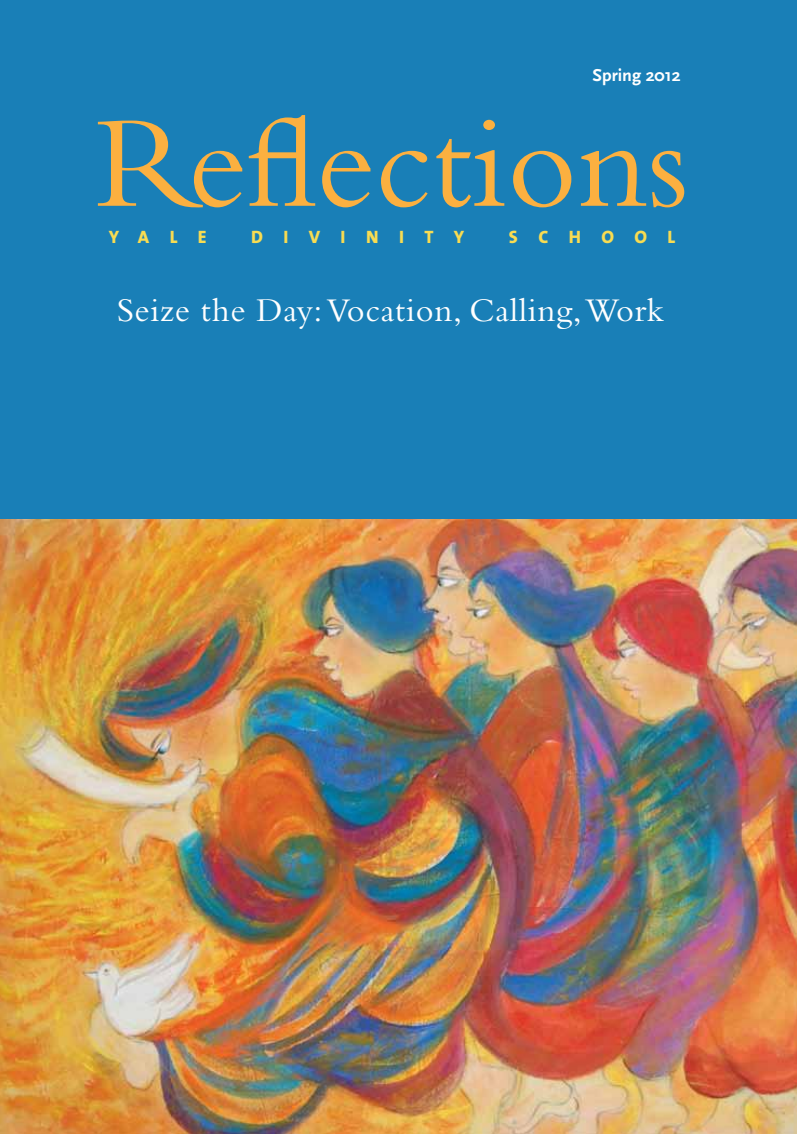
<style>
.page{position:relative;width:797px;height:1134px;background:#fff}
.page>*{position:absolute;margin:0;border:0;box-sizing:border-box;transform-origin:0 0}
.t1{font:135px "Bembo";color:#fbb040}
.t2{font:34.5px "Bembo";letter-spacing:.02em;color:#fff}
.t3{font:18px "The Sans Extra Bold Caps";letter-spacing:1.13em;color:#f8dc52}
.t4{font:700 18px "Scala Sans";color:#fff}
</style>
<div class="page">
<div style="left:0;top:0;width:796px;height:520px;background:#197fb7"></div>
<img style="left:0;top:520px;width:796px;height:614px">
<p class="t4" style="left:592px;top:65px;width:90px">Spring 2012</p>
<h1 class="t1" style="left:95px;top:85px;width:594px">Reflections</h1>
<p class="t3" style="left:109px;top:222px;width:99px">YALE</p>
<p class="t3" style="left:251px;top:222px;width:214px">DIVINITY</p>
<p class="t3" style="left:509px;top:222px;width:168px">SCHOOL</p>
<p class="t2" style="left:117px;top:290px;width:548px">Seize the Day:Vocation, Calling, Work</p>
</div>
